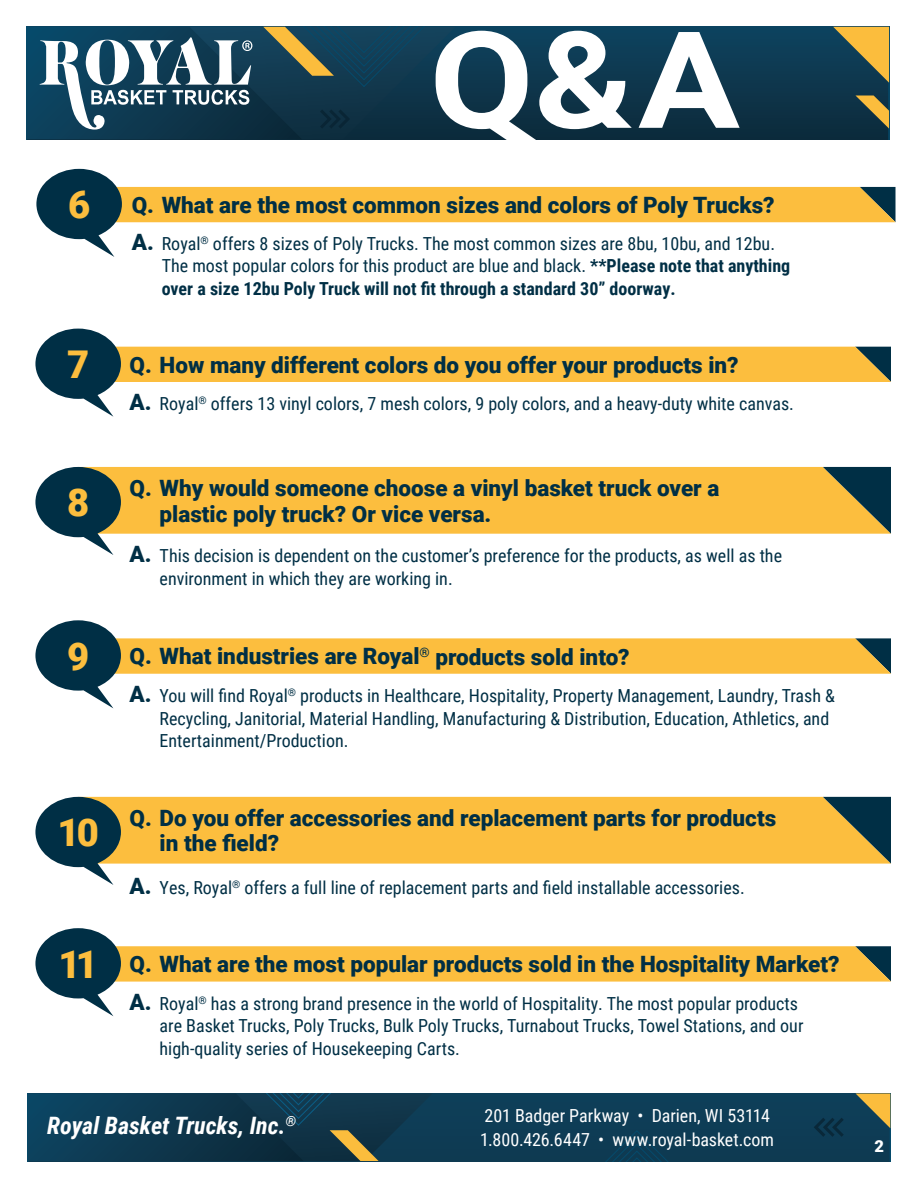
<style>
.page{position:relative;width:918px;height:1188px;background:#fff}
.page>*{position:absolute;margin:0;border:0;box-sizing:border-box;transform-origin:0 0}
.t1{font:900 38.25px "Roboto";color:#fcbe3e}
.t2{font:italic 700 24px "Roboto Condensed";color:#fff}
.t3{font:900 22.5px/25.5px "Roboto";color:#002f45}
.t4{font:18px/22.5px "Roboto Condensed";color:#002f45}
.t5{font:18px/24px "Roboto Condensed";color:#fff}
.t6{font:900 16.5px "Roboto";color:#fff}
.s1{font-family:"Roboto";font-weight:900;font-size:22.5px}
.s2{font-weight:700}
</style>
<div class="page">
<div style="left:121px;top:467px;width:702px;height:67px;background:#fcbe3e"></div>
<svg style="left:823px;top:467px;width:68px;height:67px;background:#7e7743"></svg>
<div style="left:121px;top:797px;width:702px;height:67px;background:#fcbe3e"></div>
<svg style="left:823px;top:797px;width:68px;height:67px;background:#7e7743"></svg>
<div style="left:432px;top:1094px;width:458px;height:67px;background:#0e3d57"></div>
<svg style="left:814px;top:1118px;width:30px;height:19px"></svg>
<div style="left:529px;top:1129px;width:215px;height:32px;background:#0e3b53"></div>
<svg style="left:856px;top:1094px;width:34px;height:34px"></svg>
<svg style="left:28px;top:1094px;width:404px;height:67px;background:#133a4e"></svg>
<svg style="left:740px;top:27px;width:149px;height:112px;background:#0d354b"></svg>
<svg style="left:833px;top:27px;width:56px;height:56px;background:#827b48"></svg>
<svg style="left:855px;top:96px;width:34px;height:33px"></svg>
<svg style="left:26px;top:27px;width:714px;height:113px"></svg>
<svg style="left:35px;top:329px;width:856px;height:88px"></svg>
<svg style="left:35px;top:620px;width:856px;height:88px"></svg>
<svg style="left:35px;top:928px;width:856px;height:88px"></svg>
<svg style="left:35px;top:467px;width:86px;height:88px"></svg>
<svg style="left:35px;top:797px;width:86px;height:88px"></svg>
<svg style="left:36px;top:169px;width:860px;height:88px"></svg>
<h1 class="t1" style="left:68px;top:178px;width:24px">6</h1>
<h1 class="t1" style="left:67px;top:338px;width:24px">7</h1>
<h1 class="t1" style="left:67px;top:476px;width:24px">8</h1>
<h1 class="t1" style="left:67px;top:629px;width:24px">9</h1>
<h1 class="t1" style="left:57px;top:806px;width:43px">10</h1>
<h1 class="t1" style="left:58px;top:937px;width:41px">11</h1>
<p class="t3" style="left:132px;top:191px;width:644px">Q. What are the most common sizes and colors of Poly Trucks?</p>
<p class="t4" style="left:162px;top:231px;width:630px;text-indent:-30px"><span class="s1">A.</span> Royal<sup>®</sup> offers 8 sizes of Poly Trucks. The most common sizes are 8bu, 10bu, and 12bu.<br>The most popular colors for this product are blue and black. <span class="s2">**Please note that anything over a size 12bu Poly Truck will not fit through a standard 30” doorway.</span></p>
<p class="t3" style="left:130px;top:351px;width:611px">Q. How many different colors do you offer your products in?</p>
<p class="t4" style="left:130px;top:392px;width:666px"><span class="s1">A.</span> Royal<sup>®</sup> offers 13 vinyl colors, 7 mesh colors, 9 poly colors, and a heavy-duty white canvas.</p>
<p class="t3" style="left:160px;top:474px;width:561px;text-indent:-30px">Q. Why would someone choose a vinyl basket truck over a plastic poly truck? Or vice versa.</p>
<p class="t4" style="left:160px;top:544px;width:624px;text-indent:-30px"><span class="s1">A.</span> This decision is dependent on the customer’s preference for the products, as well as the environment in which they are working in.</p>
<p class="t3" style="left:130px;top:643px;width:502px">Q. What industries are Royal<sup>®</sup> products sold into?</p>
<p class="t4" style="left:160px;top:684px;width:677px;text-indent:-30px"><span class="s1">A.</span> You will find Royal<sup>®</sup> products in Healthcare, Hospitality, Property Management, Laundry, Trash &amp;<br>Recycling, Janitorial, Material Handling, Manufacturing &amp; Distribution, Education, Athletics, and<br>Entertainment/Production.</p>
<p class="t3" style="left:160px;top:804px;width:618px;text-indent:-30px">Q. Do you offer accessories and replacement parts for products in the field?</p>
<p class="t4" style="left:130px;top:875px;width:617px"><span class="s1">A.</span> Yes, Royal<sup>®</sup> offers a full line of replacement parts and field installable accessories.</p>
<p class="t3" style="left:130px;top:951px;width:711px">Q. What are the most popular products sold in the Hospitality Market?</p>
<p class="t4" style="left:160px;top:992px;width:645px;text-indent:-30px"><span class="s1">A.</span> Royal<sup>®</sup> has a strong brand presence in the world of Hospitality. The most popular products are Basket Trucks, Poly Trucks, Bulk Poly Trucks, Turnabout Trucks, Towel Stations, and our high-quality series of Housekeeping Carts.</p>
<h2 class="t2" style="left:47px;top:1109px;width:251px">Royal Basket Trucks, Inc.<sup>®</sup></h2>
<p class="t5" style="left:480px;top:1103px;width:295px">201 Badger Parkway • Darien, WI 53114<br>1.800.426.6447 • www.royal-basket.com</p>
<p class="t6" style="left:874px;top:1135px;width:11px">2</p>
</div>
